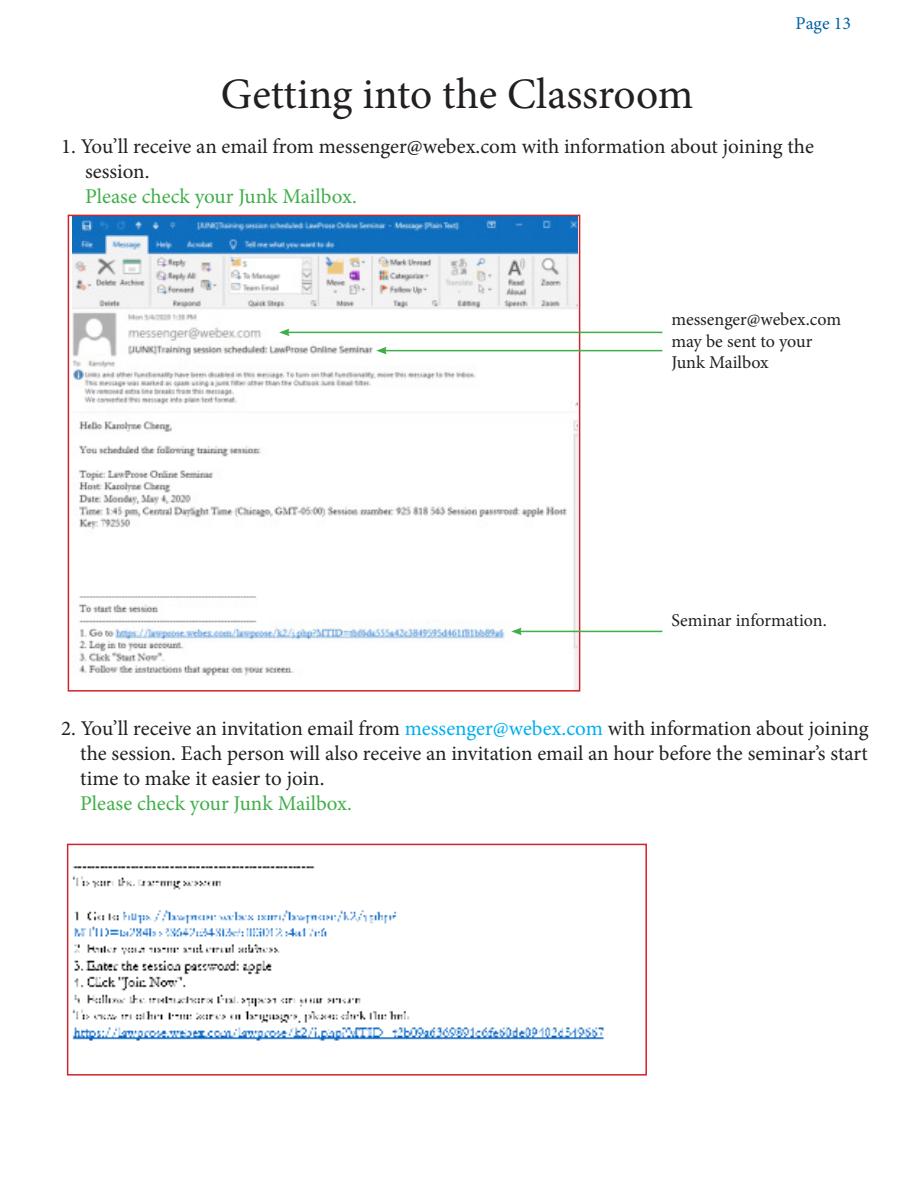
<style>
.page{position:relative;width:918px;height:1188px;background:#fff}
.page>*{position:absolute;margin:0;border:0;box-sizing:border-box;transform-origin:0 0}
.t1{font:43.5px "Minion Pro";color:#231f20}
.t2{font:21px/25.2px "Minion Pro";color:#231f20}
.t3{font:21px "Minion Pro";letter-spacing:-.005em;color:#40ae49}
.t4{font:18px/21.6px "Minion Pro";letter-spacing:-.005em;color:#231f20}
.t5{font:18px "Minion Pro";color:#0163a3}
.s1{color:#00aeef}
</style>
<div class="page">
<img style="left:72px;top:218px;width:505px;height:471px">
<div style="left:68px;top:215px;width:512px;height:477px;border:2px solid #d1232a"></div>
<hr style="left:287px;top:332px;width:375px;height:1px;background:#40ae49">
<svg style="left:279px;top:329px;width:11px;height:7px"></svg>
<hr style="left:384px;top:350px;width:278px;height:1px;background:#40ae49">
<svg style="left:376px;top:347px;width:11px;height:7px"></svg>
<hr style="left:519px;top:631px;width:143px;height:1px;background:#40ae49">
<svg style="left:511px;top:628px;width:11px;height:7px"></svg>
<img style="left:72px;top:866px;width:532px;height:175px">
<div style="left:67px;top:844px;width:580px;height:232px;border:2px solid #d1232a"></div>
<p class="t5" style="left:796px;top:16px;width:57px">Page 13</p>
<h1 class="t1" style="left:221px;top:77px;width:474px">Getting into the Classroom</h1>
<p class="t2" style="left:85px;top:135px;width:730px;text-indent:-24px">1. You’ll receive an email from messenger@webex.com with information about joining the session.</p>
<p class="t3" style="left:85px;top:188px;width:273px">Please check your Junk Mailbox.</p>
<p class="t4" style="left:671px;top:310px;width:171px">messenger@webex.com may be sent to your<br>Junk Mailbox</p>
<p class="t4" style="left:671px;top:611px;width:157px">Seminar information.</p>
<p class="t2" style="left:80px;top:717px;width:790px;text-align:justify;text-indent:-19px">2. You’ll receive an invitation email from <span class="s1">messenger@webex.com</span> with information about joining the session. Each person will also receive an invitation email an hour before the seminar’s start time to make it easier to join.</p>
<p class="t3" style="left:80px;top:795px;width:273px">Please check your Junk Mailbox.</p>
</div>
